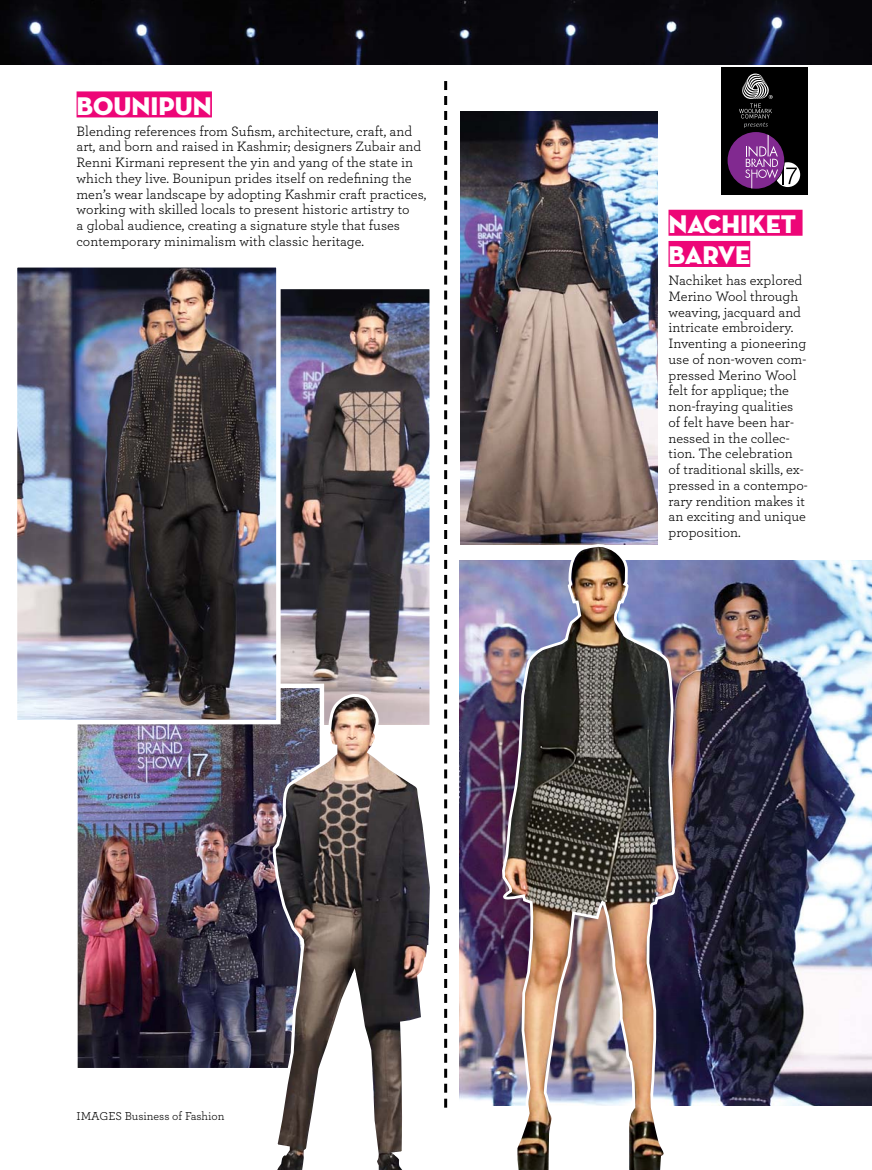
<style>
.page{position:relative;width:872px;height:1170px;background:#fff}
.page>*{position:absolute;margin:0;border:0;box-sizing:border-box;transform-origin:0 0}
.t1{font:25.95px/31.2px "Neutra Disp Titling";color:#fff}
.t2{font:14.25px/15.8px "Archer";color:#000}
.t3{font:12px "Archer";color:#000}
</style>
<div class="page">
<svg style="left:444px;top:81px;width:3px;height:1026px"></svg>
<div style="left:77px;top:91px;width:135px;height:26px;background:#ed0677"></div>
<img style="left:281px;top:290px;width:148px;height:401px">
<div style="left:256px;top:285px;width:178px;height:444px;border:4px solid #fff"></div>
<img style="left:78px;top:688px;width:241px;height:379px">
<div style="left:73px;top:683px;width:251px;height:389px;border:4px solid #fff"></div>
<img style="left:18px;top:268px;width:258px;height:451px">
<div style="left:13px;top:263px;width:268px;height:461px;border:4px solid #fff"></div>
<img style="left:0;top:0;width:871px;height:65px">
<div style="left:668px;top:210px;width:134px;height:26px;background:#ed0677"></div>
<div style="left:668px;top:241px;width:82px;height:26px;background:#ed0677"></div>
<img style="left:460px;top:111px;width:197px;height:433px">
<img style="left:269px;top:691px;width:165px;height:478px">
<img style="left:459px;top:560px;width:413px;height:545px">
<img style="left:492px;top:540px;width:186px;height:629px">
<div style="left:721px;top:68px;width:86px;height:127px;background:#000"></div>
<div style="left:727px;top:132px;width:57px;height:57px;background:#812990;border-radius:50%"></div>
<svg style="left:745px;top:135px;width:55px;height:53px"></svg>
<svg style="left:739px;top:74px;width:33px;height:54px"></svg>
<img style="left:871px;top:0;width:1px;height:65px">
<img style="left:871px;top:606px;width:1px;height:563px">
<h1 class="t1" style="left:77px;top:94px;width:137px">BOUNIPUN</h1>
<p class="t2" style="left:77px;top:124px;width:351px">Blending references from Sufism, architecture, craft, and art, and born and raised in Kashmir; designers Zubair and Renni Kirmani represent the yin and yang of the state in which they live. Bounipun prides itself on redefining the men’s wear landscape by adopting Kashmir craft practices, working with skilled locals to present historic artistry to<br>a global audience, creating a signature style that fuses contemporary minimalism with classic heritage.</p>
<p class="t3" style="left:77px;top:1111px;width:149px">IMAGES Business of Fashion</p>
<h1 class="t1" style="left:668px;top:212px;width:129px">NACHIKET<br>BARVE</h1>
<p class="t2" style="left:668px;top:274px;width:141px">Nachiket has explored<br>Merino Wool through weaving, jacquard and intricate embroidery.<br>Inventing a pioneering use of non-woven com&shy;pressed Merino Wool felt for applique; the non-fraying qualities of felt have been har&shy;nessed in the collec&shy;tion. The celebration of traditional skills, ex&shy;pressed in a contempo&shy;rary rendition makes it an exciting and unique proposition.</p>
</div>
